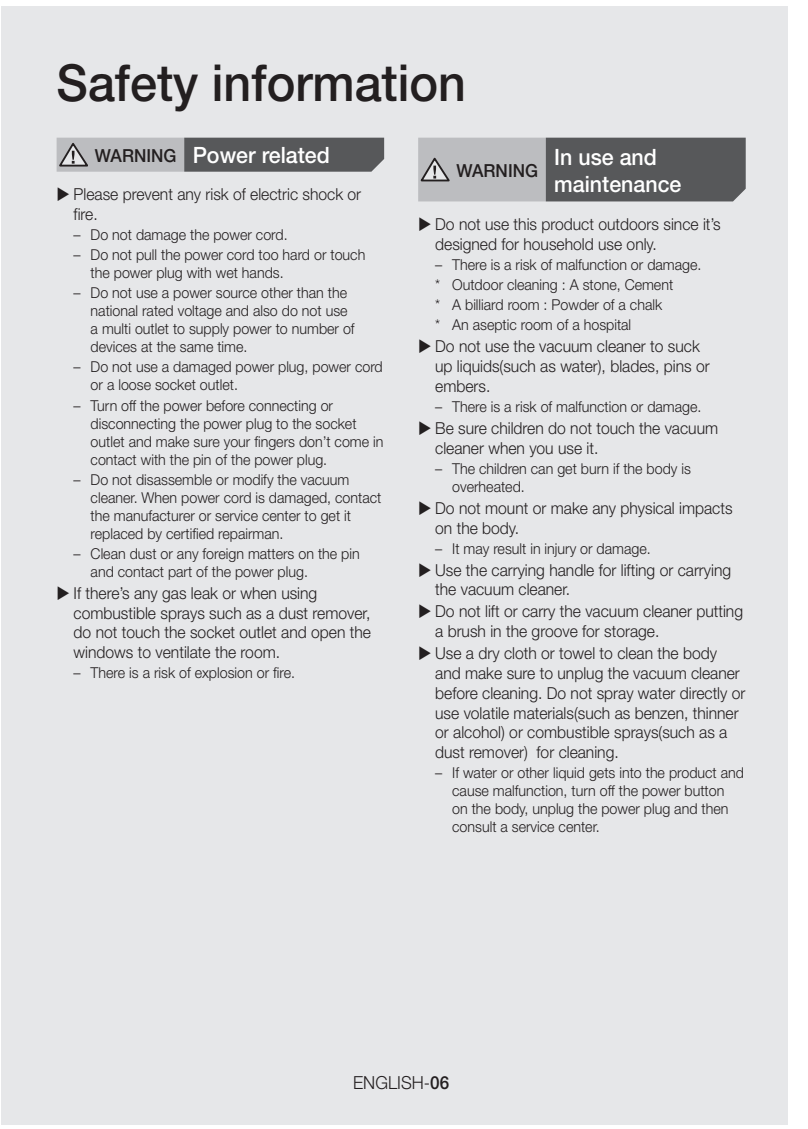
<style>
.page{position:relative;width:808px;height:1129px;background:#fff}
.page>*{position:absolute;margin:0;border:0;box-sizing:border-box;transform-origin:0 0}
.t1{font:500 51px "Helvetica Neue";color:#231f20;scale:.95 1}
.t2{font:500 22.5px/27px "Helvetica Neue";color:#fff;scale:.95 1}
.t3{font:500 18px "Helvetica Neue";color:#231f20;scale:.95 1}
.t4{font:300 18px "Helvetica Neue";color:#231f20;scale:.95 1}
.t5{font:300 16.5px/19.8px "Helvetica Neue";color:#231f20;scale:.95 1}
.t6{font:300 15px/18px "Helvetica Neue";color:#231f20;scale:.95 1}
.s1{font-size:18px;color:#231f20}
.s2{font-weight:500}
</style>
<div class="page">
<div style="left:1px;top:6px;width:787px;height:1118px;background:#e6e7e9"></div>
<svg style="left:57px;top:138px;width:327px;height:34px;background:#7e7f81"></svg>
<svg style="left:418px;top:138px;width:327px;height:63px;background:#7e7f81"></svg>
<h1 class="t1" style="left:57px;top:52px;width:432px">Safety information</h1>
<p class="t3" style="left:95px;top:144px;width:29px">WARNIN</p>
<h2 class="t2" style="left:163px;top:142px;width:176px"><span class="s1">G</span> Power related</h2>
<p class="t5" style="left:74px;top:184px;width:304px">Please prevent any risk of electric shock or fire.</p>
<p class="t6" style="left:74px;top:225px;width:227px">– Do not damage the power cord.</p>
<p class="t6" style="left:91px;top:245px;width:291px;text-indent:-17px">– Do not pull the power cord too hard or touch the power plug with wet hands.</p>
<p class="t6" style="left:91px;top:283px;width:279px;text-indent:-17px">– Do not use a power source other than the national rated voltage and also do not use a multi outlet to supply power to number of devices at the same time.</p>
<p class="t6" style="left:91px;top:358px;width:309px;text-indent:-17px">– Do not use a damaged power plug, power cord or a loose socket outlet.</p>
<p class="t6" style="left:91px;top:396px;width:310px;text-indent:-17px">– Turn off the power before connecting or disconnecting the power plug to the socket outlet and make sure your fingers don’t come in contact with the pin of the power plug.</p>
<p class="t6" style="left:91px;top:470px;width:307px;text-indent:-17px">– Do not disassemble or modify the vacuum cleaner. When power cord is damaged, contact the manufacturer or service center to get it replaced by certified repairman.</p>
<p class="t6" style="left:91px;top:544px;width:285px;text-indent:-17px">– Clean dust or any foreign matters on the pin and contact part of the power plug.</p>
<p class="t5" style="left:74px;top:582px;width:314px">If there’s any gas leak or when using combustible sprays such as a dust remover, do not touch the socket outlet and open the windows to ventilate the room.</p>
<p class="t6" style="left:74px;top:663px;width:234px">– There is a risk of explosion or fire.</p>
<h2 class="t2" style="left:554px;top:143px;width:135px">In use and maintenance</h2>
<p class="t5" style="left:435px;top:214px;width:302px">Do not use this product outdoors since it’s designed for household use only.</p>
<p class="t6" style="left:435px;top:254px;width:282px;line-height:20.1px">– There is a risk of malfunction or damage. * Outdoor cleaning : A stone, Cement<br>* A billiard room : Powder of a chalk<br>* An aseptic room of a hospital</p>
<p class="t5" style="left:435px;top:336px;width:290px">Do not use the vacuum cleaner to suck up liquids(such as water), blades, pins or embers.</p>
<p class="t6" style="left:435px;top:397px;width:282px">– There is a risk of malfunction or damage.</p>
<p class="t5" style="left:435px;top:417px;width:299px">Be sure children do not touch the vacuum cleaner when you use it.</p>
<p class="t6" style="left:452px;top:459px;width:253px;text-indent:-17px">– The children can get burn if the body is overheated.</p>
<p class="t5" style="left:435px;top:497px;width:314px">Do not mount or make any physical impacts on the body.</p>
<p class="t6" style="left:435px;top:539px;width:228px">– It may result in injury or damage.</p>
<p class="t5" style="left:435px;top:559px;width:313px">Use the carrying handle for lifting or carrying the vacuum cleaner.</p>
<p class="t5" style="left:435px;top:601px;width:325px">Do not lift or carry the vacuum cleaner putting a brush in the groove for storage.</p>
<p class="t5" style="left:435px;top:643px;width:328px">Use a dry cloth or towel to clean the body and make sure to unplug the vacuum cleaner before cleaning. Do not spray water directly or use volatile materials(such as benzen, thinner or alcohol) or combustible sprays(such as a dust remover) for cleaning.</p>
<p class="t6" style="left:452px;top:763px;width:309px;text-indent:-17px">– If water or other liquid gets into the product and cause malfunction, turn off the power button<br>on the body, unplug the power plug and then consult a service center.</p>
<p class="t3" style="left:456px;top:159px;width:29px">WARNIN</p>
<p class="t3" style="left:525px;top:159px;width:15px">G</p>
<p class="t4" style="left:353px;top:1071px;width:103px">ENGLISH-<span class="s2">06</span></p>
</div>
